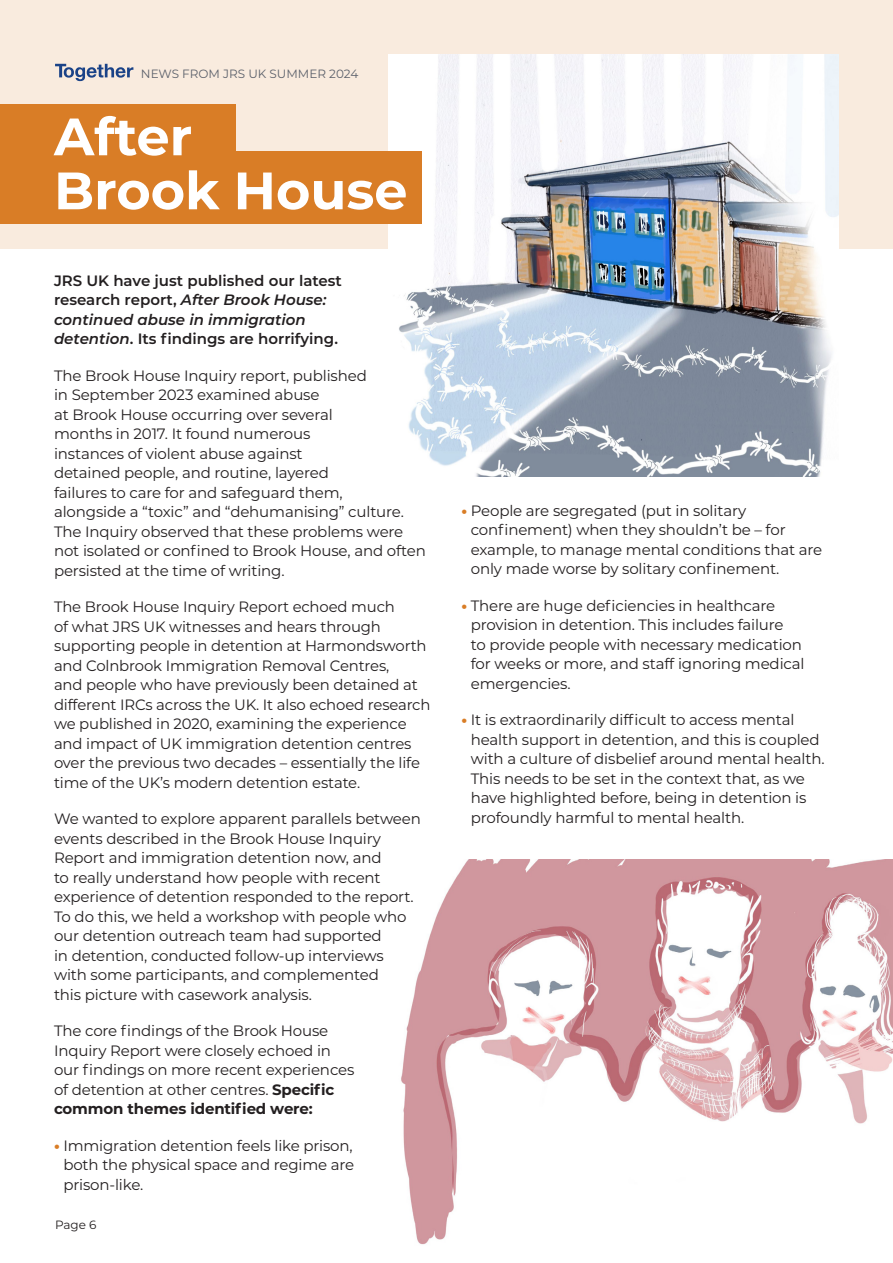
<style>
.page{position:relative;width:893px;height:1263px;background:#fff}
.page>*{position:absolute;margin:0;border:0;box-sizing:border-box;transform-origin:0 0}
.t1{font:700 52.5px/54px "Montserrat";color:#fff}
.t2{font:15px/19.5px "Montserrat";letter-spacing:-.01em;color:#231f20}
.t3{font:600 15px/19.5px "Montserrat";color:#231f20}
.t4{font:12px "Montserrat";color:#5c616b}
.t5{font:12px "Montserrat";color:#231f20}
.s1{font-style:italic}
.s2{font-weight:700}
.s3{font-weight:800;color:#d97d26}
</style>
<div class="page">
<img style="left:401px;top:859px;width:492px;height:386px">
<div style="left:0;top:0;width:893px;height:249px;background:#f9ebde"></div>
<svg style="left:55px;top:64px;width:78px;height:17px"></svg>
<img style="left:388px;top:54px;width:451px;height:422px">
<div style="left:0;top:104px;width:236px;height:73px;background:#d97d26"></div>
<div style="left:0;top:151px;width:421px;height:72px;background:#d97d26"></div>
<p class="t4" style="left:141px;top:65px;width:219px">NEWS FROM JRS UK SUMMER 2024</p>
<p class="t1" style="left:54px;top:107px;width:355px">After<br>Brook House</p>
<p class="t3" style="left:54px;top:270px;width:289px">JRS UK have just published our latest research report, <span class="s1">After Brook House: continued abuse in immigration detention</span>. Its findings are horrifying.</p>
<p class="t2" style="left:54px;top:365px;width:373px">The Brook House Inquiry report, published<br>in September 2023 examined abuse<br>at Brook House occurring over several<br>months in 2017. It found numerous<br>instances of violent abuse against<br>detained people, and routine, layered<br>failures to care for and safeguard them,<br>alongside a “toxic” and “dehumanising” culture.<br>The Inquiry observed that these problems were not isolated or confined to Brook House, and often persisted at the time of writing.</p>
<p class="t2" style="left:54px;top:596px;width:378px">The Brook House Inquiry Report echoed much<br>of what JRS UK witnesses and hears through supporting people in detention at Harmondsworth and Colnbrook Immigration Removal Centres,<br>and people who have previously been detained at different IRCs across the UK. It also echoed research we published in 2020, examining the experience and impact of UK immigration detention centres over the previous two decades – essentially the life time of the UK’s modern detention estate.</p>
<p class="t2" style="left:54px;top:808px;width:368px">We wanted to explore apparent parallels between events described in the Brook House Inquiry Report and immigration detention now, and<br>to really understand how people with recent experience of detention responded to the report.<br>To do this, we held a workshop with people who our detention outreach team had supported<br>in detention, conducted follow-up interviews<br>with some participants, and complemented<br>this picture with casework analysis.</p>
<p class="t2" style="left:54px;top:1020px;width:302px">The core findings of the Brook House Inquiry Report were closely echoed in our findings on more recent experiences of detention at other centres. <span class="s2">Specific common themes identified were:</span></p>
<p class="t2" style="left:63px;top:1135px;width:292px;text-align:justify;text-indent:-9px"><span class="s3">•</span> Immigration detention feels like prison, both the physical space and regime are prison-like.</p>
<p class="t5" style="left:55px;top:1216px;width:43px">Page 6</p>
<p class="t2" style="left:471px;top:500px;width:353px;text-indent:-9px"><span class="s3">•</span> People are segregated (put in solitary confinement) when they shouldn’t be – for example, to manage mental conditions that are only made worse by solitary confinement.</p>
<p class="t2" style="left:471px;top:595px;width:335px;text-indent:-9px"><span class="s3">•</span> There are huge deficiencies in healthcare provision in detention. This includes failure<br>to provide people with necessary medication for weeks or more, and staff ignoring medical emergencies.</p>
<p class="t2" style="left:471px;top:710px;width:355px;text-indent:-9px"><span class="s3">•</span> It is extraordinarily difficult to access mental health support in detention, and this is coupled with a culture of disbelief around mental health.<br>This needs to be set in the context that, as we have highlighted before, being in detention is profoundly harmful to mental health.</p>
</div>
